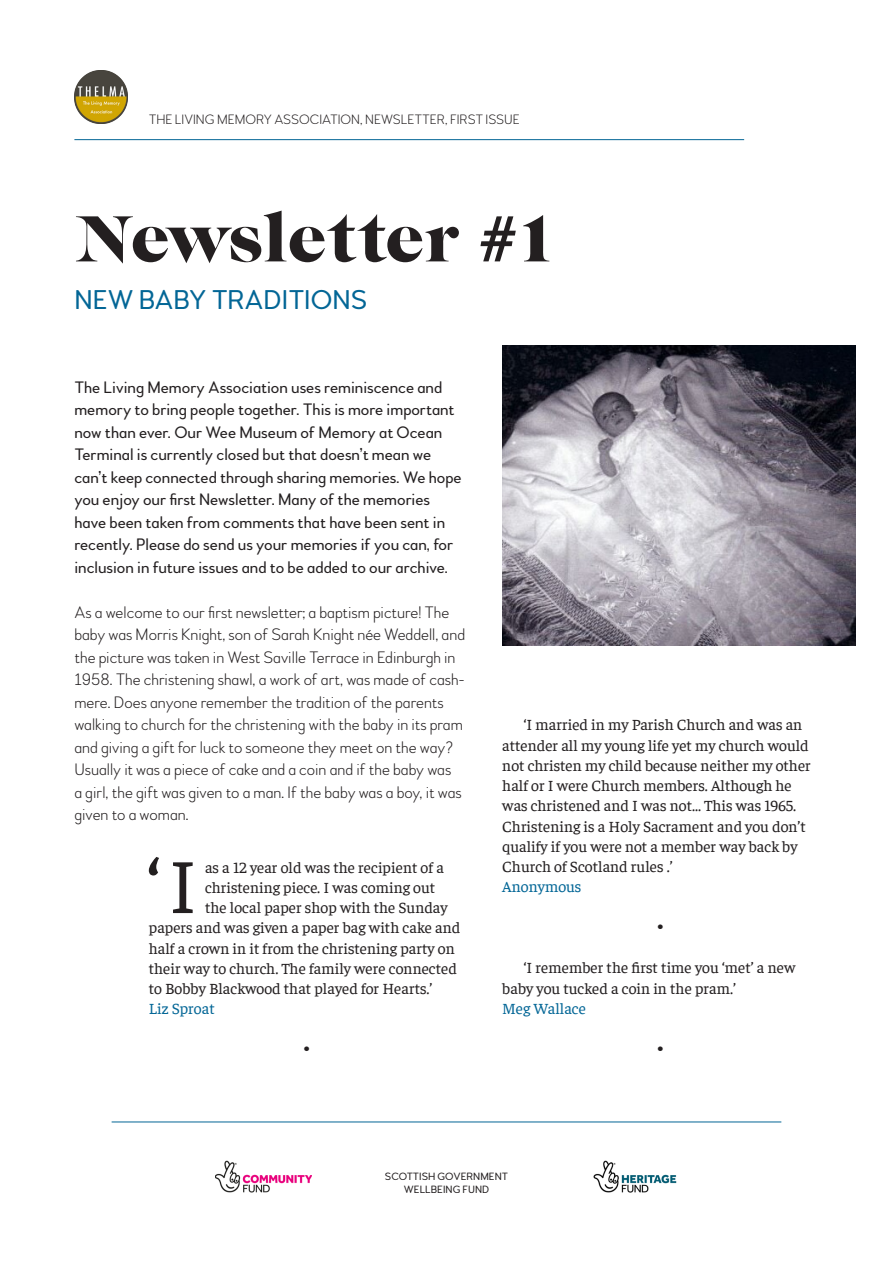
<style>
.page{position:relative;width:893px;height:1263px;background:#fff}
.page>*{position:absolute;margin:0;border:0;box-sizing:border-box;transform-origin:0 0}
.t1{font:78.3px "Faustina";color:#231f20}
.t2{font:67.5px "Caslon Graphique EF";color:#231f20}
.t3{font:27px "Woodford Bourne";color:#036696}
.t4{font:21px "Faustina";color:#231f20}
.t5{font:100 16.5px/22.5px "Woodford Bourne";color:#231f20}
.t6{font:16.5px/22.5px "Woodford Bourne";color:#231f20}
.t7{font:15.75px/20.2px "Faustina";color:#231f20}
.t8{font:15.75px "Faustina";color:#036696}
.t9{font:100 13.5px "Woodford Bourne";color:#231f20}
.t10{font:10.5px "Woodford Bourne";color:#231f20}
.s1{color:#036696}
</style>
<div class="page">
<hr style="left:74px;top:139px;width:670px;height:1px;background:#036696">
<hr style="left:112px;top:1121px;width:669px;height:1px;background:#036696">
<img style="left:74px;top:70px;width:54px;height:54px">
<img style="left:502px;top:345px;width:354px;height:300px">
<img style="left:593px;top:1160px;width:84px;height:33px">
<img style="left:216px;top:1160px;width:96px;height:33px">
<p class="t9" style="left:149px;top:111px;width:372px">THE LIVING MEMORY ASSOCIATION, NEWSLETTER, FIRST ISSUE</p>
<p class="t2" style="left:74px;top:201px;width:482px">Newsletter #1</p>
<p class="t3" style="left:74px;top:284px;width:295px">NEW BABY TRADITIONS</p>
<p class="t6" style="left:74px;top:376px;width:389px">The Living Memory Association uses reminiscence and memory to bring people together. This is more important now than ever. Our Wee Museum of Memory at Ocean Terminal is currently closed but that doesn’t mean we can’t keep connected through sharing memories. We hope you enjoy our first Newsletter. Many of the memories have been taken from comments that have been sent in recently. Please do send us your memories if you can, for inclusion in future issues and to be added to our archive.</p>
<p class="t5" style="left:74px;top:601px;width:392px">As a welcome to our first newsletter; a baptism picture! The baby was Morris Knight, son of Sarah Knight née Weddell, and the picture was taken in West Saville Terrace in Edinburgh in 1958. The christening shawl, a work of art, was made of cash&shy;mere. Does anyone remember the tradition of the parents walking to church for the christening with the baby in its pram and giving a gift for luck to someone they meet on the way?<br>Usually it was a piece of cake and a coin and if the baby was<br>a girl, the gift was given to a man. If the baby was a boy, it was given to a woman.</p>
<p class="t1" style="left:146px;top:834px;width:53px">‘I</p>
<p class="t7" style="left:205px;top:856px;width:240px">as a 12 year old was the recipient of a</p>
<p class="t7" style="left:205px;top:876px;width:232px">christening piece. I was coming out</p>
<p class="t7" style="left:205px;top:896px;width:244px">the local paper shop with the Sunday</p>
<p class="t7" style="left:149px;top:917px;width:313px">papers and was given a paper bag with cake and</p>
<p class="t7" style="left:149px;top:937px;width:307px">half a crown in it from the christening party on</p>
<p class="t7" style="left:149px;top:957px;width:310px">their way to church. The family were connected</p>
<p class="t7" style="left:149px;top:977px;width:285px">to Bobby Blackwood that played for Hearts.’</p>
<p class="t8" style="left:149px;top:998px;width:67px">Liz Sproat</p>
<p class="t4" style="left:303px;top:1033px;width:10px">•</p>
<p class="t7" style="left:502px;top:714px;width:310px;text-indent:21px">‘I married in my Parish Church and was an attender all my young life yet my church would not christen my child because neither my other half or I were Church members. Although he was christened and I was not... This was 1965.<br>Christening is a Holy Sacrament and you don’t qualify if you were not a member way back by Church of Scotland rules .’<br><span class="s1">Anonymous</span></p>
<p class="t4" style="left:656px;top:912px;width:10px">•</p>
<p class="t7" style="left:502px;top:957px;width:295px;text-indent:21px">‘I remember the first time you ‘met’ a new baby you tucked a coin in the pram.’<br><span class="s1">Meg Wallace</span></p>
<p class="t4" style="left:656px;top:1033px;width:10px">•</p>
<p class="t10" style="left:385px;top:1170px;width:125px">SCOTTISH GOVERNMENT</p>
<p class="t10" style="left:404px;top:1183px;width:87px">WELLBEING FUND</p>
</div>
